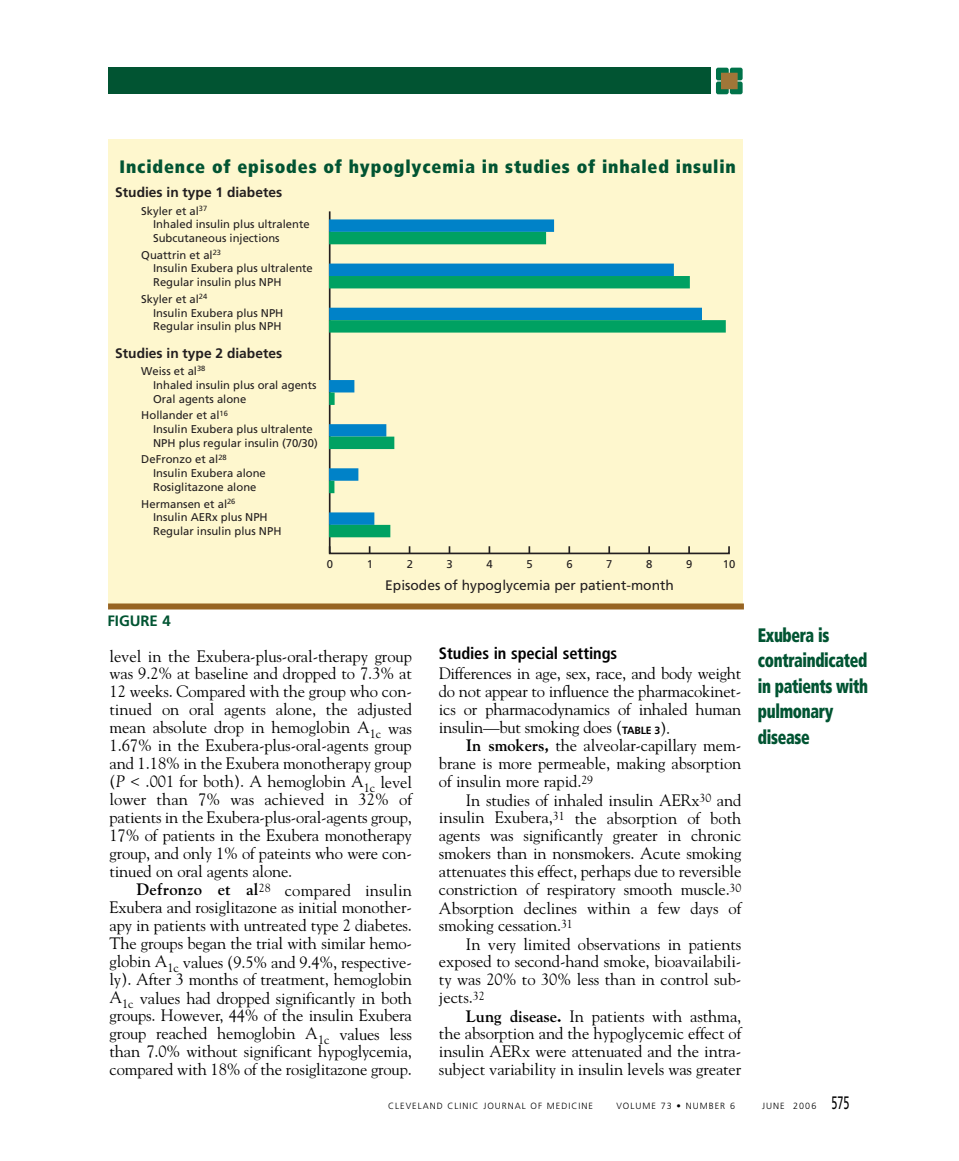
<style>
.page{position:relative;width:959px;height:1161px;background:#fff}
.page>*{position:absolute;margin:0;border:0;box-sizing:border-box;transform-origin:0 0}
.t1{font:900 condensed 19.5px/25.5px "Frutiger";letter-spacing:-.02em;color:#015432;scale:.8 1}
.t2{font:900 condensed 18px "Frutiger";letter-spacing:.045em;color:#015432}
.t3{font:16.5px/18px "Goudy";letter-spacing:-.01em;color:#000;text-align:justify}
.t4{font:700 condensed 16.5px "Frutiger";letter-spacing:-.005em;color:#000}
.t5{font:700 15px "Frutiger";letter-spacing:-.005em;color:#015432}
.t6{font:700 13.8px "Frutiger";color:#231f20}
.t7{font:13.8px "Frutiger";color:#231f20}
.t8{font:11.25px/13.8px "Frutiger";color:#231f20}
.t9{font:300 9px "Frutiger";letter-spacing:.11em;color:#000}
.s1{font-family:"Frutiger";font-weight:700;font-size:10.5px}
.s2{font-weight:700}
.s3{font-weight:400;font-size:18px}
.s4{font-style:italic}
</style>
<div class="page">
<svg style="left:717px;top:67px;width:26px;height:28px"></svg>
<svg style="left:716px;top:68px;width:26px;height:26px"></svg>
<div style="left:721px;top:73px;width:16px;height:16px;background:#a17638"></div>
<div style="left:108px;top:68px;width:603px;height:26px;background:#015432"></div>
<div style="left:108px;top:140px;width:634px;height:466px;background:#fef7ce"></div>
<svg style="left:328px;top:211px;width:402px;height:344px"></svg>
<div style="left:330px;top:381px;width:23px;height:11px;background:#0082c8"></div>
<div style="left:329px;top:380px;width:25px;height:12px;border:2px solid #0082c8"></div>
<div style="left:329px;top:392px;width:5px;height:13px;border:2px solid #00a162"></div>
<div style="left:330px;top:425px;width:55px;height:11px;background:#0082c8"></div>
<div style="left:329px;top:424px;width:57px;height:13px;border:2px solid #0082c8"></div>
<div style="left:330px;top:437px;width:63px;height:11px;background:#00a162"></div>
<div style="left:329px;top:437px;width:65px;height:12px;border:2px solid #00a162"></div>
<div style="left:330px;top:469px;width:27px;height:11px;background:#0082c8"></div>
<div style="left:329px;top:468px;width:29px;height:13px;border:2px solid #0082c8"></div>
<div style="left:329px;top:481px;width:5px;height:12px;border:2px solid #00a162"></div>
<div style="left:330px;top:513px;width:43px;height:11px;background:#0082c8"></div>
<div style="left:329px;top:512px;width:45px;height:13px;border:2px solid #0082c8"></div>
<div style="left:330px;top:526px;width:59px;height:11px;background:#00a162"></div>
<div style="left:329px;top:525px;width:61px;height:12px;border:2px solid #00a162"></div>
<div style="left:330px;top:220px;width:223px;height:11px;background:#0082c8"></div>
<div style="left:329px;top:219px;width:225px;height:13px;border:2px solid #0082c8"></div>
<div style="left:330px;top:233px;width:215px;height:11px;background:#00a162"></div>
<div style="left:329px;top:232px;width:217px;height:12px;border:2px solid #00a162"></div>
<div style="left:330px;top:264px;width:343px;height:11px;background:#0082c8"></div>
<div style="left:329px;top:264px;width:345px;height:12px;border:2px solid #0082c8"></div>
<div style="left:330px;top:277px;width:359px;height:11px;background:#00a162"></div>
<div style="left:329px;top:276px;width:360px;height:12px;border:2px solid #00a162"></div>
<div style="left:330px;top:308px;width:371px;height:11px;background:#0082c8"></div>
<div style="left:329px;top:308px;width:373px;height:12px;border:2px solid #0082c8"></div>
<div style="left:330px;top:321px;width:395px;height:11px;background:#00a162"></div>
<div style="left:329px;top:320px;width:396px;height:13px;border:2px solid #00a162"></div>
<svg style="left:688px;top:546px;width:2px;height:7px"></svg>
<svg style="left:648px;top:546px;width:2px;height:7px"></svg>
<svg style="left:608px;top:546px;width:2px;height:7px"></svg>
<svg style="left:568px;top:546px;width:2px;height:7px"></svg>
<svg style="left:528px;top:546px;width:2px;height:7px"></svg>
<svg style="left:488px;top:546px;width:2px;height:7px"></svg>
<svg style="left:448px;top:546px;width:2px;height:7px"></svg>
<div style="left:108px;top:603px;width:636px;height:6px;background:#976422"></div>
<p class="t2" style="left:120px;top:159px;width:618px">Incidence of episodes of hypoglycemia in studies of inhaled insulin</p>
<p class="t6" style="left:115px;top:187px;width:168px">Studies in type 1 diabetes</p>
<p class="t8" style="left:153px;top:205px;width:158px;text-indent:-12px">Skyler et al<sup>37<br></sup>Inhaled insulin plus ultralente<br>Subcutaneous injections</p>
<p class="t8" style="left:153px;top:249px;width:161px;text-indent:-12px">Quattrin et al<sup>23<br></sup>Insulin Exubera plus ultralente<br>Regular insulin plus NPH</p>
<p class="t8" style="left:153px;top:293px;width:132px;text-indent:-12px">Skyler et al<sup>24<br></sup>Insulin Exubera plus NPH<br>Regular insulin plus NPH</p>
<p class="t6" style="left:115px;top:348px;width:168px">Studies in type 2 diabetes</p>
<p class="t8" style="left:153px;top:365px;width:165px;text-indent:-12px">Weiss et al<sup>38<br></sup>Inhaled insulin plus oral agents<br>Oral agents alone</p>
<p class="t8" style="left:153px;top:409px;width:166px;text-indent:-12px">Hollander et al<sup>16<br></sup>Insulin Exubera plus ultralente<br>NPH plus regular insulin (70/30)</p>
<p class="t8" style="left:153px;top:453px;width:114px;text-indent:-12px">DeFronzo et al<sup>28<br></sup>Insulin Exubera alone<br>Rosiglitazone alone</p>
<p class="t8" style="left:153px;top:498px;width:130px;text-indent:-12px">Hermansen et al<sup>26<br></sup>Insulin AERx plus NPH<br>Regular insulin plus NPH</p>
<p class="t8" style="left:327px;top:559px;width:8px">0</p>
<p class="t8" style="left:566px;top:559px;width:8px">6</p>
<p class="t8" style="left:606px;top:559px;width:8px">7</p>
<p class="t8" style="left:646px;top:559px;width:8px">8</p>
<p class="t8" style="left:686px;top:559px;width:8px">9</p>
<p class="t8" style="left:722px;top:559px;width:14px">10</p>
<p class="t7" style="left:385px;top:580px;width:290px">Episodes of hypoglycemia per patient-month</p>
<p class="t8" style="left:367px;top:559px;width:8px">1</p>
<p class="t8" style="left:407px;top:559px;width:8px">2</p>
<p class="t8" style="left:446px;top:559px;width:8px">3</p>
<p class="t8" style="left:486px;top:559px;width:8px">4</p>
<p class="t8" style="left:526px;top:559px;width:8px">5</p>
<p class="t5" style="left:107px;top:614px;width:65px">FIGURE 4</p>
<p class="t1" style="left:758px;top:624px;width:139px">Exubera is contraindicated in patients with pulmonary disease</p>
<p class="t4" style="left:439px;top:647px;width:180px">Studies in special settings</p>
<p class="t3" style="left:439px;top:666px;width:304px">Differences in age, sex, race, and body weight do not appear to influence the pharmacokinet&shy;ics or pharmacodynamics of inhaled human insulin—but smoking does (<span class="s1">TABLE 3</span>).</p>
<p class="t3" style="left:439px;top:738px;width:304px;text-indent:27px"><span class="s2">In smokers,</span> the alveolar-capillary mem&shy;brane is more permeable, making absorption of insulin more rapid.<sup>29</sup></p>
<p class="t3" style="left:439px;top:792px;width:304px;text-indent:27px">In studies of inhaled insulin AERx<sup>30</sup> and insulin Exubera,<sup>31</sup> the absorption of both agents was significantly greater in chronic smokers than in nonsmokers. Acute smoking attenuates this effect, perhaps due to reversible constriction of respiratory smooth muscle.<sup>30<br></sup>Absorption declines within a few days of smoking cessation.<sup>31</sup></p>
<p class="t3" style="left:439px;top:936px;width:304px;text-indent:27px">In very limited observations in patients exposed to second-hand smoke, bioavailabili&shy;ty was 20% to 30% less than in control sub&shy;jects.<sup>32</sup></p>
<p class="t3" style="left:439px;top:1008px;width:304px;text-indent:27px"><span class="s2">Lung disease.</span> In patients with asthma, the absorption and the hypoglycemic effect of insulin AERx were attenuated and the intra&shy;subject variability in insulin levels was greater</p>
<p class="t9" style="left:388px;top:1102px;width:206px">CLEVELAND CLINIC JOURNAL OF MEDICINE</p>
<p class="t9" style="left:616px;top:1102px;width:120px">VOLUME 73 • NUMBER 6</p>
<p class="t9" style="left:762px;top:1102px;width:89px">JUNE 2006 <span class="s3">575</span></p>
<p class="t3" style="left:109px;top:648px;width:304px">level in the Exubera-plus-oral-therapy group was 9.2% at baseline and dropped to 7.3% at 12 weeks. Compared with the group who con&shy;tinued on oral agents alone, the adjusted mean absolute drop in hemoglobin A<sub>1c</sub> was 1.67% in the Exubera-plus-oral-agents group and 1.18% in the Exubera monotherapy group (<span class="s4">P</span> &lt; .001 for both). A hemoglobin A<sub>1c</sub> level lower than 7% was achieved in 32% of patients in the Exubera-plus-oral-agents group, 17% of patients in the Exubera monotherapy group, and only 1% of pateints who were con&shy;tinued on oral agents alone.</p>
<p class="t3" style="left:110px;top:882px;width:304px;text-indent:27px"><span class="s2">Defronzo et al</span><sup>28</sup> compared insulin Exubera and rosiglitazone as initial monother&shy;apy in patients with untreated type 2 diabetes.<br>The groups began the trial with similar hemo&shy;globin A<sub>1c</sub> values (9.5% and 9.4%, respective&shy;ly). After 3 months of treatment, hemoglobin A<sub>1c</sub> values had dropped significantly in both groups. However, 44% of the insulin Exubera group reached hemoglobin A<sub>1c</sub> values less than 7.0% without significant hypoglycemia, compared with 18% of the rosiglitazone group.</p>
</div>
